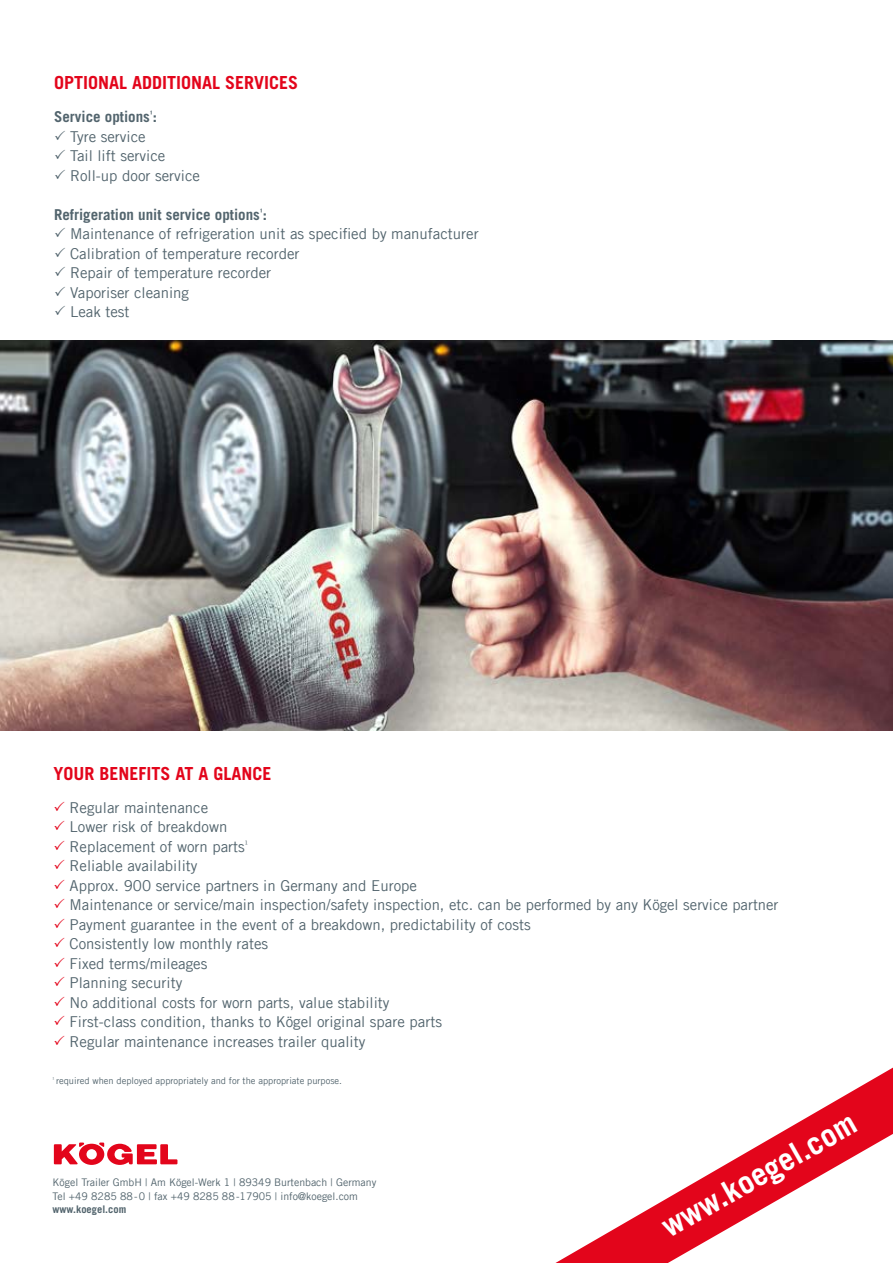
<style>
.page{position:relative;width:893px;height:1263px;background:#fff}
.page>*{position:absolute;margin:0;border:0;box-sizing:border-box;transform-origin:0 0}
.t1{font:700 31.05px "Trade Gothic LT Com";color:#fff}
.t2{font:700 18px "Trade Gothic LT Com";color:#e3051b}
.t3{font:15px/19.5px "Trade Gothic LT Com";color:#52646d}
.t4{font:10.5px/13.5px "Trade Gothic LT Com";color:#52646d}
.t5{font:700 10.5px "Trade Gothic LT Com";color:#52646d}
.t6{font:9.3px "Trade Gothic LT Com";color:#52646d}
.s1{font-weight:700}
</style>
<div class="page">
<svg style="left:555px;top:1067px;width:338px;height:196px"></svg>
<svg style="left:54px;top:1142px;width:123px;height:23px"></svg>
<img style="left:0;top:341px;width:893px;height:389px">
<p class="t2" style="left:54px;top:72px;width:246px">OPTIONAL ADDITIONAL SERVICES</p>
<p class="t3" style="left:70px;top:107px;width:131px;text-indent:-16px"><span class="s1">Service options</span><sup>¹</sup><span class="s1">:<br></span>Tyre service<br>Tail lift service<br>Roll-up door service</p>
<p class="t3" style="left:70px;top:204px;width:410px;text-indent:-16px"><span class="s1">Refrigeration unit service options</span><sup>¹</sup><span class="s1">:<br></span>Maintenance of refrigeration unit as specified by manufacturer Calibration of temperature recorder<br>Repair of temperature recorder<br>Vaporiser cleaning<br>Leak test</p>
<p class="t2" style="left:53px;top:762px;width:220px">YOUR BENEFITS AT A GLANCE</p>
<p class="t3" style="left:70px;top:797px;width:710px">Regular maintenance<br>Lower risk of breakdown<br>Replacement of worn parts<sup>¹<br></sup>Reliable availability<br>Approx. 900 service partners in Germany and Europe<br>Maintenance or service/main inspection/safety inspection, etc. can be performed by any Kögel service partner Payment guarantee in the event of a breakdown, predictability of costs<br>Consistently low monthly rates<br>Fixed terms/mileages<br>Planning security<br>No additional costs for worn parts, value stability<br>First-class condition, thanks to Kögel original spare parts<br>Regular maintenance increases trailer quality</p>
<p class="t6" style="left:52px;top:1075px;width:291px"><sup>¹</sup> required when deployed appropriately and for the appropriate purpose.</p>
<p class="t4" style="left:53px;top:1175px;width:325px">Kögel Trailer GmbH | Am Kögel-Werk 1 | 89349 Burtenbach | Germany<br>Tel +49 8285 88-0 | fax +49 8285 88-17905 | info@koegel.com</p>
<p class="t5" style="left:53px;top:1203px;width:75px">www.koegel.com</p>
<h1 class="t1" style="left:655px;top:1213px;width:220px;rotate:-30deg">www.koegel.com</h1>
</div>
